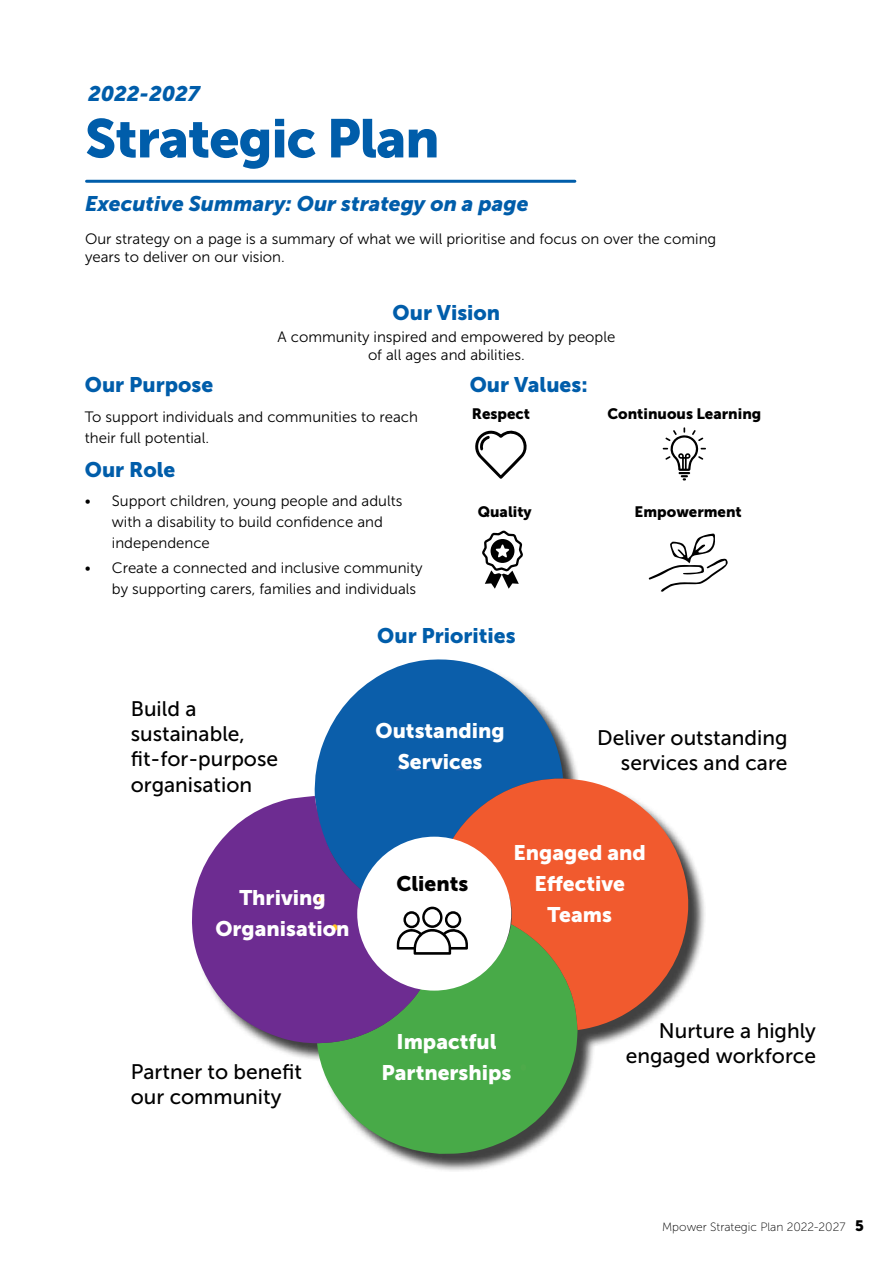
<style>
.page{position:relative;width:893px;height:1263px;background:#fff}
.page>*{position:absolute;margin:0;border:0;box-sizing:border-box;transform-origin:0 0}
.t1{font:54px "Museo Sans 900";letter-spacing:-.02em;color:#005daa}
.t2{font:21px/25.2px "Museo Sans 500";color:#000}
.t3{font:21px/30.8px "Museo Sans 900";color:#fff;text-align:center}
.t4{font:21px "Museo Sans 900";color:#005daa}
.t5{font:italic 21px "Museo Sans 900";color:#005daa}
.t6{font:21px "Museo Sans 900";color:#000}
.t7{font:15px/21px "Museo Sans 300";color:#000}
.t8{font:15px "Museo Sans 900";color:#000}
.t9{font:12px "Museo Sans 100";color:#000}
.s1{font-family:"Museo Sans 900";font-size:15px}
</style>
<div class="page">
<hr style="left:87px;top:180px;width:488px;height:3px;background:#005daa">
<svg style="left:482px;top:530px;width:41px;height:59px"></svg>
<svg style="left:663px;top:427px;width:43px;height:53px"></svg>
<svg style="left:475px;top:430px;width:52px;height:49px"></svg>
<svg style="left:649px;top:533px;width:79px;height:59px"></svg>
<div style="left:194px;top:662px;width:513px;height:510px;background:#000;opacity:.75"></div>
<svg style="left:317px;top:989px;width:261px;height:165px;background:#62ae62"></svg>
<svg style="left:314px;top:659px;width:249px;height:179px;fill:#0b5eaa"></svg>
<svg style="left:192px;top:796px;width:233px;height:247px;background:#71529f"></svg>
<svg style="left:448px;top:778px;width:241px;height:252px;background:#c5754b"></svg>
<div style="left:520px;top:1064px;width:6px;height:7px;background:#4eaa4a;border-radius:50%"></div>
<svg style="left:457px;top:1037px;width:6px;height:6px"></svg>
<svg style="left:319px;top:897px;width:5px;height:6px"></svg>
<svg style="left:332px;top:924px;width:5px;height:7px"></svg>
<div style="left:357px;top:837px;width:154px;height:153px;background:#fff;border-radius:50%"></div>
<svg style="left:397px;top:907px;width:71px;height:48px"></svg>
<h2 class="t5" style="left:88px;top:82px;width:113px">2022-2027</h2>
<h1 class="t1" style="left:85px;top:108px;width:356px">Strategic Plan</h1>
<h2 class="t5" style="left:85px;top:192px;width:445px">Executive Summary: Our strategy on a page</h2>
<p class="t7" style="left:85px;top:230px;width:633px;line-height:18px">Our strategy on a page is a summary of what we will prioritise and focus on over the coming years to deliver on our vision.</p>
<h2 class="t4" style="left:393px;top:301px;width:109px">Our Vision</h2>
<p class="t7" style="left:277px;top:328px;width:339px;line-height:18px;text-align:center">A community inspired and empowered by people of all ages and abilities.</p>
<h2 class="t4" style="left:85px;top:373px;width:130px">Our Purpose</h2>
<p class="t7" style="left:85px;top:406px;width:335px">To support individuals and communities to reach their full potential.</p>
<h2 class="t4" style="left:85px;top:457px;width:92px">Our Role</h2>
<p class="t7" style="left:112px;top:491px;width:292px;text-indent:-27px">• Support children, young people and adults with a disability to build confidence and independence</p>
<p class="t7" style="left:112px;top:558px;width:312px;text-indent:-27px">• Create a connected and inclusive community by supporting carers, families and individuals</p>
<h2 class="t4" style="left:470px;top:373px;width:119px">Our Values:</h2>
<p class="t8" style="left:472px;top:405px;width:60px">Respect</p>
<p class="t8" style="left:607px;top:405px;width:155px">Continuous Learning</p>
<p class="t8" style="left:478px;top:504px;width:56px">Quality</p>
<p class="t8" style="left:635px;top:504px;width:109px">Empowerment</p>
<h2 class="t2" style="left:131px;top:696px;width:149px">Build a sustainable, fit-for-purpose organisation</h2>
<h2 class="t3" style="left:215px;top:882px;width:136px">Thriving<br>Organisation</h2>
<h2 class="t4" style="left:377px;top:623px;width:140px">Our Priorities</h2>
<h2 class="t3" style="left:376px;top:715px;width:131px">Outstanding<br>Services</h2>
<h2 class="t2" style="left:597px;top:725px;width:192px;text-align:right">Deliver outstanding services and care</h2>
<h2 class="t6" style="left:396px;top:872px;width:74px">Clients</h2>
<h2 class="t3" style="left:514px;top:837px;width:134px">Engaged and<br>Effective<br>Teams</h2>
<h2 class="t2" style="left:131px;top:1059px;width:173px">Partner to benefit our community</h2>
<h2 class="t3" style="left:382px;top:1027px;width:131px">Impactful<br>Partnerships</h2>
<h2 class="t2" style="left:626px;top:1018px;width:192px;text-align:right">Nurture a highly engaged workforce</h2>
<p class="t9" style="left:662px;top:1220px;width:203px">Mpower Strategic Plan 2022-2027 <span class="s1">5</span></p>
</div>
